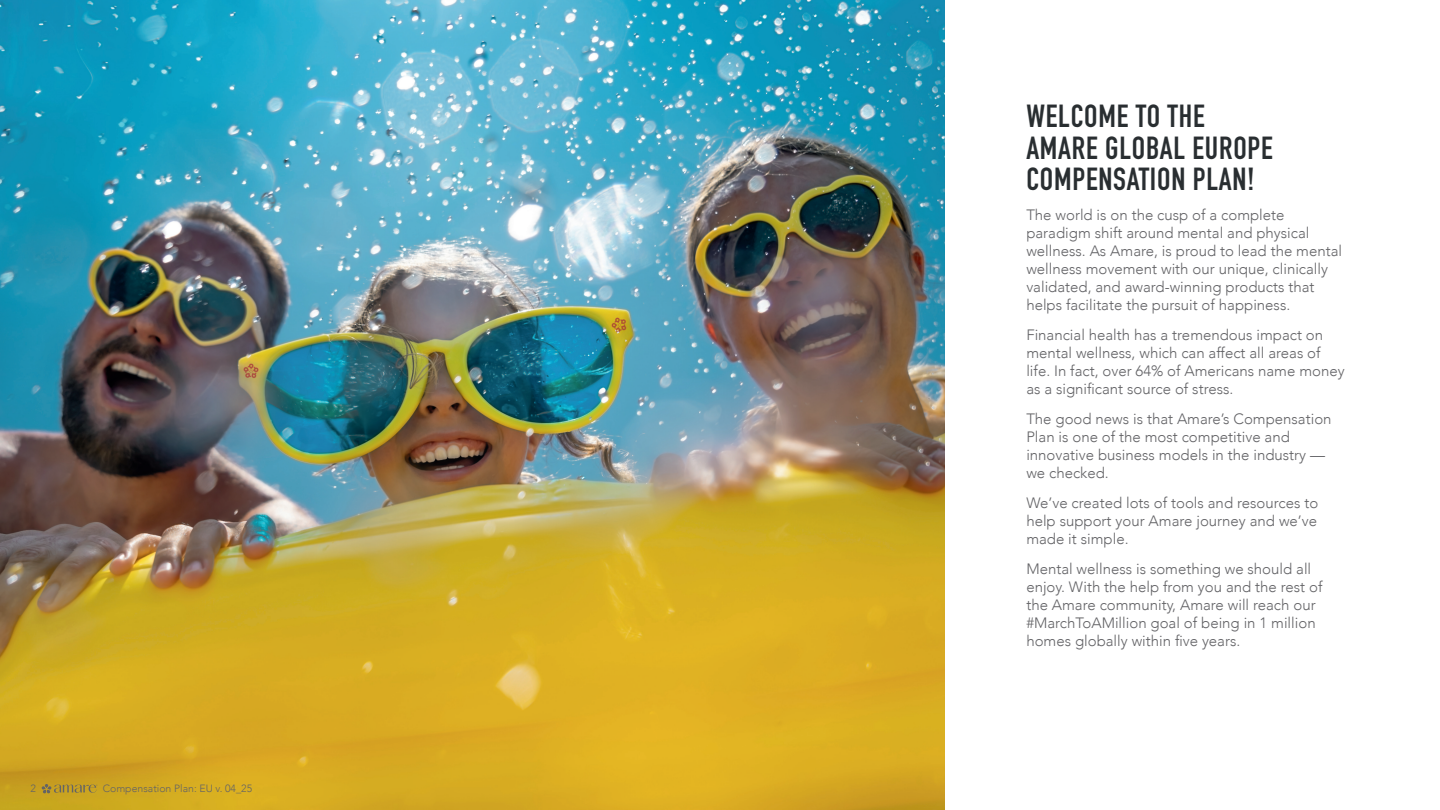
<style>
.page{position:relative;width:1440px;height:810px;background:#fff}
.page>*{position:absolute;margin:0;border:0;box-sizing:border-box;transform-origin:0 0}
.t1{font:700 31.5px/31.5px "DIN Condensed";letter-spacing:.025em;color:#292e31}
.t2{font:300 15px/18px "Avenir";color:#636366}
.t3{font:300 10.5px "Avenir";color:#636366}
</style>
<div class="page">
<img style="left:0;top:0;width:945px;height:810px">
<svg style="left:41px;top:784px;width:56px;height:10px"></svg>
<p class="t3" style="left:31px;top:782px;width:7px">2</p>
<p class="t3" style="left:103px;top:782px;width:151px">Compensation Plan: EU v. 04_25</p>
<h1 class="t1" style="left:1026px;top:100px;width:248px">WELCOME TO THE<br>AMARE GLOBAL EUROPE<br>COMPENSATION PLAN!</h1>
<p class="t2" style="left:1026px;top:206px;width:317px">The world is on the cusp of a complete paradigm shift around mental and physical wellness. As Amare, is proud to lead the mental wellness movement with our unique, clinically validated, and award-winning products that helps facilitate the pursuit of happiness.</p>
<p class="t2" style="left:1026px;top:326px;width:320px">Financial health has a tremendous impact on mental wellness, which can affect all areas of life. In fact, over 64% of Americans name money as a significant source of stress.</p>
<p class="t2" style="left:1026px;top:410px;width:307px">The good news is that Amare’s Compensation Plan is one of the most competitive and innovative business models in the industry — we checked.</p>
<p class="t2" style="left:1026px;top:494px;width:293px;text-align:justify">We’ve created lots of tools and resources to help support your Amare journey and we’ve made it simple.</p>
<p class="t2" style="left:1026px;top:560px;width:298px">Mental wellness is something we should all enjoy. With the help from you and the rest of the Amare community, Amare will reach our #MarchToAMillion goal of being in 1 million homes globally within five years.</p>
</div>
